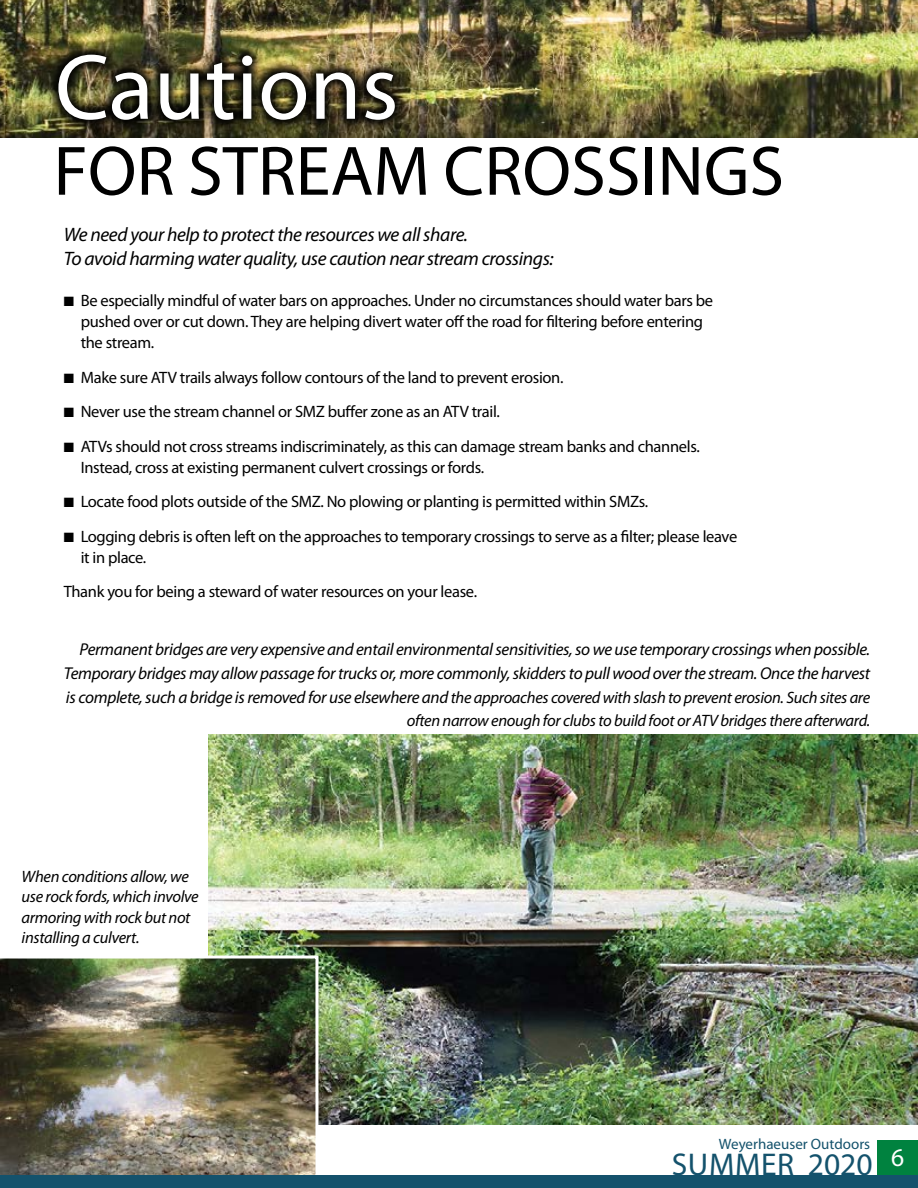
<style>
.page{position:relative;width:918px;height:1188px;background:#fff}
.page>*{position:absolute;margin:0;border:0;box-sizing:border-box;transform-origin:0 0}
.t1{font:93.6px "Myriad Pro";color:#fff}
.t2{font:70.5px "Myriad Pro";color:#000}
.t3{font:31.5px "Myriad Pro";letter-spacing:.02em;color:#14526c}
.t4{font:25.5px "Myriad Pro";color:#fff}
.t5{font:italic 19.5px/24px "Myriad Pro";letter-spacing:-.02em;color:#000}
.t6{font:italic 17.1px/24.2px "Myriad Pro";letter-spacing:-.02em;color:#000;text-align:right}
.t7{font:16.5px/21px "Myriad Pro";letter-spacing:-.02em;color:#000}
.t8{font:italic 16.5px/20.4px "Myriad Pro";letter-spacing:-.02em;color:#000;text-align:right}
.t9{font:15px "Myriad Pro";color:#14526c}
.s1{font-size:17.1px}
</style>
<div class="page">
<img style="left:208px;top:734px;width:710px;height:390px">
<img style="left:0;top:956px;width:318px;height:219px">
<div style="left:878px;top:1140px;width:40px;height:37px;background:#00823f"></div>
<div style="left:0;top:1175px;width:918px;height:13px;background:#14526c"></div>
<img style="left:0;top:0;width:918px;height:137px">
<img style="left:46px;top:42px;width:361px;height:90px">
<h1 class="t1" style="left:55px;top:30px;width:345px">Cautions</h1>
<h2 class="t2" style="left:54px;top:128px;width:732px">FOR STREAM CROSSINGS</h2>
<p class="t5" style="left:64px;top:222px;width:492px">We need your help to protect the resources we all share.<br>To avoid harming water quality, use caution near stream crossings:</p>
<p class="t7" style="left:81px;top:290px;width:634px;text-indent:-17px">■ Be especially mindful of water bars on approaches. Under no circumstances should water bars be pushed over or cut down. They are helping divert water off the road for filtering before entering the stream.</p>
<p class="t7" style="left:64px;top:366px;width:501px">■ Make sure ATV trails always follow contours of the land to prevent erosion.</p>
<p class="t7" style="left:64px;top:401px;width:438px">■ Never use the stream channel or SMZ buffer zone as an ATV trail.</p>
<p class="t7" style="left:81px;top:435px;width:621px;text-indent:-17px">■ ATVs should not cross streams indiscriminately, as this can damage stream banks and channels.<br>Instead, cross at existing permanent culvert crossings or fords.</p>
<p class="t7" style="left:64px;top:491px;width:586px">■ Locate food plots outside of the SMZ. No plowing or planting is permitted within SMZs.</p>
<p class="t7" style="left:81px;top:525px;width:658px;text-indent:-17px">■ Logging debris is often left on the approaches to temporary crossings to serve as a filter; please leave it in place.</p>
<p class="t7" style="left:64px;top:581px;width:415px">Thank you for being a steward of water resources on your lease.</p>
<p class="t6" style="left:64px;top:637px;width:808px">Permanent bridges are very expensive and entail environmental sensitivities, so we use temporary crossings when possible.<br>Temporary bridges may allow passage for trucks or, more commonly, skidders to pull wood over the stream. Once the harvest</p>
<p class="t8" style="left:66px;top:685px;width:806px;line-height:23.2px"><span class="s1">is complete, such a bridge is removed for use elsewhere and</span> the approaches covered with slash to prevent erosion. Such sites are often narrow enough for clubs to build foot or ATV bridges there afterward.</p>
<p class="t8" style="left:22px;top:866px;width:179px;text-align:left">When conditions allow, we use rock fords, which involve armoring with rock but not installing a culvert.</p>
<p class="t9" style="left:719px;top:1135px;width:153px">Weyerhaeuser Outdoors</p>
<h3 class="t3" style="left:672px;top:1145px;width:202px">SUMMER 2020</h3>
<h3 class="t4" style="left:891px;top:1141px;width:15px">6</h3>
</div>
